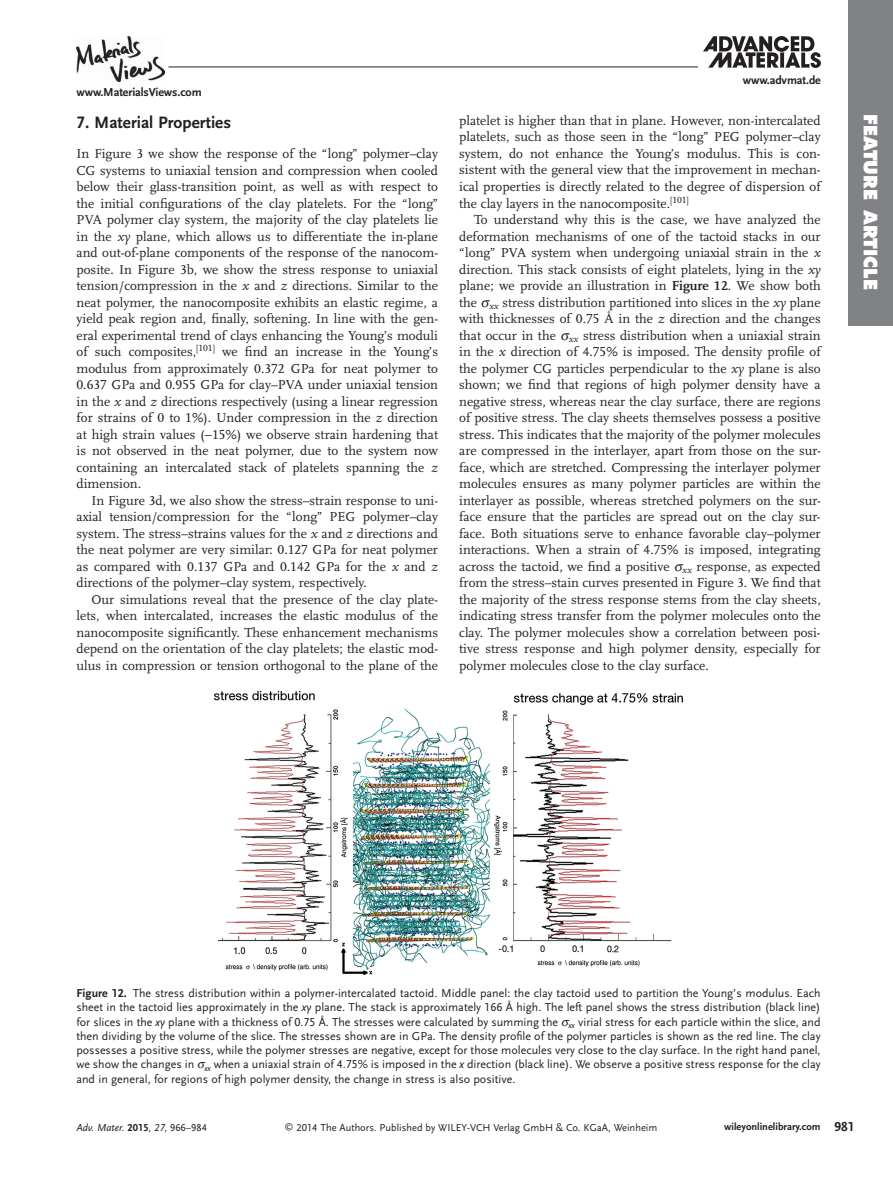
<style>
.page{position:relative;width:893px;height:1191px;background:#fff}
.page>*{position:absolute;margin:0;border:0;box-sizing:border-box;transform-origin:0 0}
.t1{font:800 18px "Futura";letter-spacing:.005em;color:#fff}
.t2{font:700 17.25px "Scala Sans LF";color:#231f20}
.t3{font:13.5px/16.5px "Scala LF";color:#231f20;text-align:justify}
.t4{font:12px/14.2px "Scala Sans LF";color:#231f20;text-align:justify}
.t5{font:700 12px "Scala Sans LF";letter-spacing:-.01em;color:#231f20}
.t6{font:10.5px "Scala Sans LF";color:#231f20}
.t7{font:700 10.5px "Scala Sans LF";color:#231f20}
.t8{font:italic 10.5px "Scala Sans LF";color:#231f20}
.s1{font-style:italic}
.s2{font-weight:700}
.s3{font-weight:700;font-style:normal}
.s4{font-style:normal}
.s5{font-size:9px}
.s6{font-size:13.5px}
</style>
<div class="page">
<img style="left:704px;top:36px;width:117px;height:32px">
<img style="left:77px;top:36px;width:88px;height:45px">
<hr style="left:168px;top:67px;width:530px;height:1px;background:#231f20">
<div style="left:849px;top:0;width:44px;height:325px;background:#808285"></div>
<img style="left:214px;top:691px;width:468px;height:283px">
<p class="t5" style="left:77px;top:87px;width:127px">www.MaterialsViews.com</p>
<p class="t2" style="left:77px;top:114px;width:156px">7. Material Properties</p>
<p class="t3" style="left:77px;top:146px;width:363px">In Figure 3 we show the response of the “long” polymer–clay CG systems to uniaxial tension and compression when cooled below their glass-transition point, as well as with respect to the initial configurations of the clay platelets. For the “long” PVA polymer clay system, the majority of the clay platelets lie in the <span class="s1">xy</span> plane, which allows us to differentiate the in-plane and out-of-plane components of the response of the nanocom&shy;posite. In Figure 3 b, we show the stress response to uniaxial tension/compression in the <span class="s1">x</span> and <span class="s1">z</span> directions. Similar to the neat polymer, the nanocomposite exhibits an elastic regime, a yield peak region and, finally, softening. In line with the gen&shy;eral experimental trend of clays enhancing the Young’s moduli of such composites, <sup>[</sup> <sup>101</sup> <sup>]</sup> we find an increase in the Young’s modulus from approximately 0.372 GPa for neat polymer to 0.637 GPa and 0.955 GPa for clay–PVA under uniaxial tension in the <span class="s1">x</span> and <span class="s1">z</span> directions respectively (using a linear regression for strains of 0 to 1%). Under compression in the <span class="s1">z</span> direction at high strain values (−15%) we observe strain hardening that is not observed in the neat polymer, due to the system now containing an intercalated stack of platelets spanning the <span class="s1">z </span>dimension.</p>
<p class="t3" style="left:77px;top:493px;width:363px;text-indent:15px">In Figure 3 d, we also show the stress–strain response to uni&shy;axial tension/compression for the “long” PEG polymer–clay system. The stress–strains values for the <span class="s1">x</span> and <span class="s1">z</span> directions and the neat polymer are very similar: 0.127 GPa for neat polymer as compared with 0.137 GPa and 0.142 GPa for the <span class="s1">x</span> and <span class="s1">z </span>directions of the polymer–clay system, respectively.</p>
<p class="t3" style="left:77px;top:592px;width:363px;text-indent:15px">Our simulations reveal that the presence of the clay plate&shy;lets, when intercalated, increases the elastic modulus of the nanocomposite significantly. These enhancement mechanisms depend on the orientation of the clay platelets; the elastic mod&shy;ulus in compression or tension orthogonal to the plane of the</p>
<p class="t5" style="left:743px;top:74px;width:79px">www.advmat.de</p>
<p class="t3" style="left:459px;top:113px;width:363px">platelet is higher than that in plane. However, non-intercalated platelets, such as those seen in the “long” PEG polymer–clay system, do not enhance the Young’s modulus. This is con&shy;sistent with the general view that the improvement in mechan&shy;ical properties is directly related to the degree of dispersion of the clay layers in the nanocomposite. <sup>[</sup> <sup>101</sup> <sup>]</sup></p>
<p class="t3" style="left:459px;top:212px;width:363px;text-indent:15px">To understand why this is the case, we have analyzed the deformation mechanisms of one of the tactoid stacks in our “long” PVA system when undergoing uniaxial strain in the <span class="s1">x </span>direction. This stack consists of eight platelets, lying in the <span class="s1">xy </span>plane; we provide an illustration in <span class="s2">Figure 12</span> . We show both the <sub>xx</sub> stress distribution partitioned into slices in the <span class="s1">xy</span> plane with thicknesses of 0.75 Å in the <span class="s1">z</span> direction and the changes that occur in the <sub>xx</sub> stress distribution when a uniaxial strain in the <span class="s1">x</span> direction of 4.75% is imposed. The density profile of the polymer CG particles perpendicular to the <span class="s1">xy</span> plane is also shown; we find that regions of high polymer density have a negative stress, whereas near the clay surface, there are regions of positive stress. The clay sheets themselves possess a positive stress. This indicates that the majority of the polymer molecules are compressed in the interlayer, apart from those on the sur&shy;face, which are stretched. Compressing the interlayer polymer molecules ensures as many polymer particles are within the interlayer as possible, whereas stretched polymers on the sur&shy;face ensure that the particles are spread out on the clay sur&shy;face. Both situations serve to enhance favorable clay–polymer interactions. When a strain of 4.75% is imposed, integrating across the tactoid, we find a positive <sub>xx</sub> response, as expected from the stress–stain curves presented in Figure 3 . We find that the majority of the stress response stems from the clay sheets, indicating stress transfer from the polymer molecules onto the clay. The polymer molecules show a correlation between posi&shy;tive stress response and high polymer density, especially for polymer molecules close to the clay surface.</p>
<h1 class="t1" style="left:878px;top:114px;width:178px;rotate:90deg">FEATURE ARTICLE</h1>
<p class="t4" style="left:76px;top:986px;width:746px"><span class="s2">Figure 12.</span> The stress distribution within a polymer-intercalated tactoid. Middle panel: the clay tactoid used to partition the Young’s modulus. Each sheet in the tactoid lies approximately in the <span class="s1">xy</span> plane. The stack is approximately 166 Å high. The left panel shows the stress distribution (black line) for slices in the <span class="s1">xy</span> plane with a thickness of 0.75 Å. The stresses were calculated by summing the <sub>xx</sub> virial stress for each particle within the slice, and then dividing by the volume of the slice. The stresses shown are in GPa. The density profile of the polymer particles is shown as the red line. The clay possesses a positive stress, while the polymer stresses are negative, except for those molecules very close to the clay surface. In the right hand panel, we show the changes in <sub>xx</sub> when a uniaxial strain of 4.75% is imposed in the <span class="s1">x</span> direction (black line). We observe a positive stress response for the clay and in general, for regions of high polymer density, the change in stress is also positive.</p>
<p class="t8" style="left:77px;top:1122px;width:132px">Adv. Mater. <span class="s3">2015</span><span class="s4">,</span> 27<span class="s4">, 966–984</span></p>
<p class="t6" style="left:285px;top:1122px;width:374px"><span class="s5">©</span> 2014 The Authors. Published by WILEY-VCH Verlag GmbH &amp; Co. KGaA, Weinheim</p>
<p class="t7" style="left:724px;top:1122px;width:132px">wileyonlinelibrary.com <span class="s6">981</span></p>
</div>
